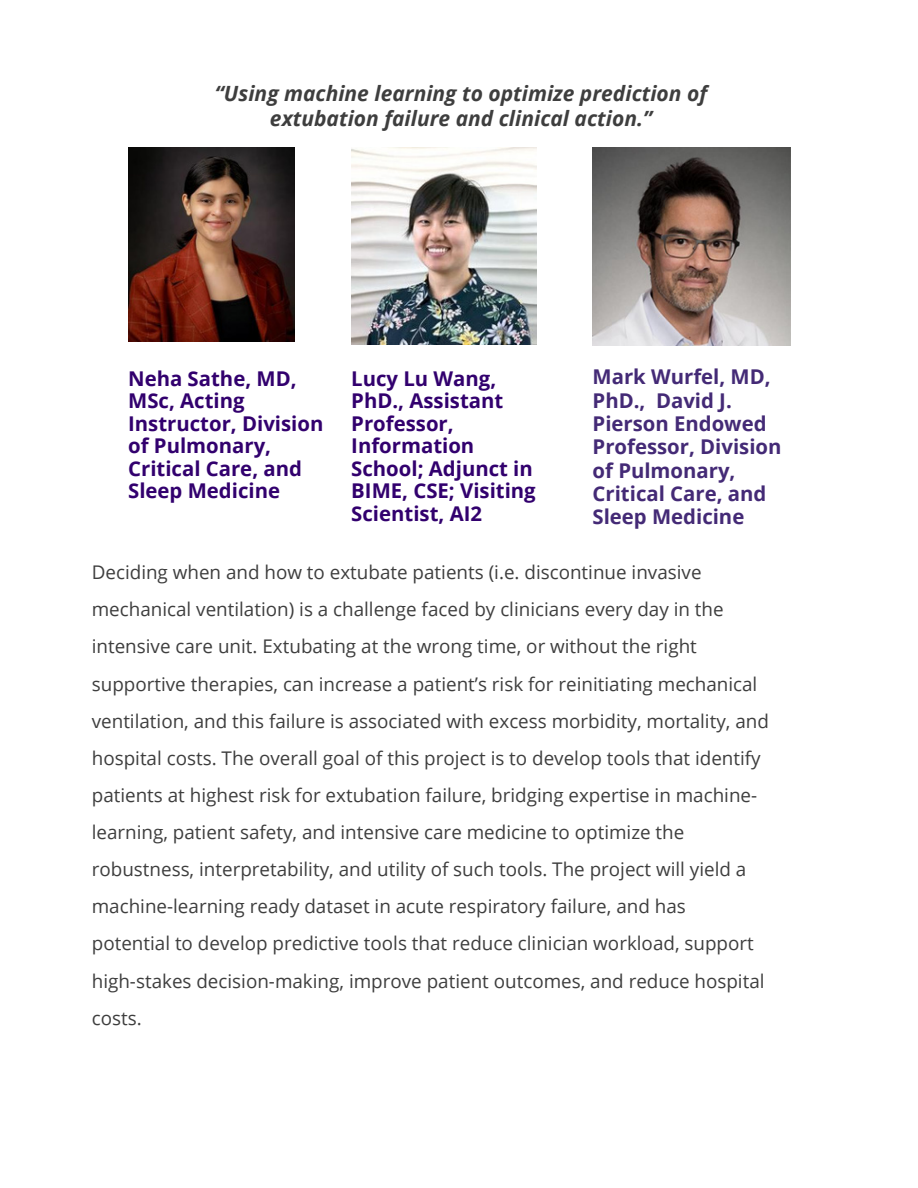
<style>
.page{position:relative;width:918px;height:1188px;background:#fff}
.page>*{position:absolute;margin:0;border:0;box-sizing:border-box;transform-origin:0 0}
.t1{font:italic 700 21px/24.8px "Open Sans";color:#3e3e3e;text-align:center}
.t2{font:700 20.4px/22.5px "Open Sans";color:#32006e}
.t3{font:700 20.4px/23.4px "Open Sans";color:#442a76}
.t4{font:18.9px/37.2px "Open Sans";color:#3e3e3e}
</style>
<div class="page">
<img style="left:128px;top:147px;width:167px;height:195px">
<img style="left:351px;top:147px;width:186px;height:197px">
<img style="left:593px;top:147px;width:198px;height:198px">
<p class="t1" style="left:215px;top:80px;width:494px">“Using machine learning to optimize prediction of extubation failure and clinical action.”</p>
<p class="t2" style="left:128px;top:367px;width:197px">Neha Sathe, MD,<br>MSc, Acting<br>Instructor, Division of Pulmonary,<br>Critical Care, and<br>Sleep Medicine</p>
<p class="t2" style="left:351px;top:367px;width:186px">Lucy Lu Wang,<br>PhD., Assistant<br>Professor,<br>Information<br>School; Adjunct in<br>BIME, CSE; Visiting<br>Scientist, AI2</p>
<p class="t3" style="left:593px;top:365px;width:190px">Mark Wurfel, MD,<br>PhD., David J.<br>Pierson Endowed<br>Professor, Division of Pulmonary,<br>Critical Care, and<br>Sleep Medicine</p>
<h1 class="t4" style="left:92px;top:553px;width:679px">Deciding when and how to extubate patients (i.e. discontinue invasive mechanical ventilation) is a challenge faced by clinicians every day in the intensive care unit. Extubating at the wrong time, or without the right supportive therapies, can increase a patient’s risk for reinitiating mechanical ventilation, and this failure is associated with excess morbidity, mortality, and</h1>
<h1 class="t4" style="left:92px;top:739px;width:670px">hospital costs. The overall goal of this project is to develop tools that identify patients at highest risk for extubation failure, bridging expertise in machine&shy;learning, patient safety, and intensive care medicine to optimize the robustness, interpretability, and utility of such tools. The project will yield a machine-learning ready dataset in acute respiratory failure, and has</h1>
<h1 class="t4" style="left:92px;top:925px;width:674px">potential to develop predictive tools that reduce clinician workload, support high-stakes decision-making, improve patient outcomes, and reduce hospital costs.</h1>
</div>
